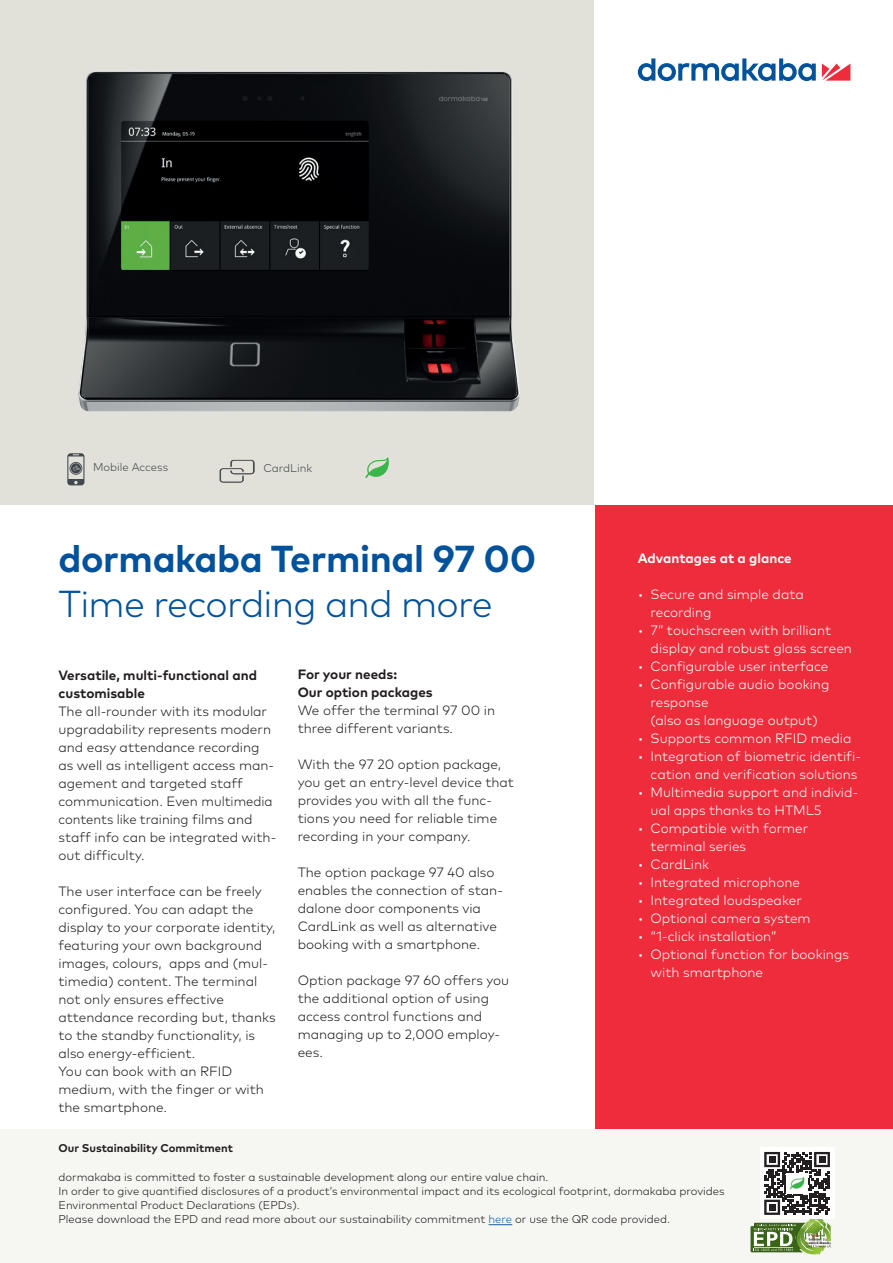
<style>
.page{position:relative;width:893px;height:1263px;background:#fff}
.page>*{position:absolute;margin:0;border:0;box-sizing:border-box;transform-origin:0 0}
.t1{font:700 37.5px "Mark Pro";letter-spacing:-.01em;color:#01519b}
.t2{font:300 37.5px "Mark Pro";letter-spacing:-.02em;color:#01519b}
.t3{font:300 13.5px/18px "Mark Pro";color:#231f20}
.t4{font:300 13.5px/18px "Mark Pro";color:#fff}
.t5{font:700 13.5px/18px "Mark Pro";color:#231f20}
.t6{font:700 13.5px "Mark Pro";color:#fff}
.t7{font:300 11.25px/14.2px "Mark Pro";color:#231f20}
.t8{font:700 11.25px "Mark Pro";color:#231f20}
.t9{font:300 11.25px "Mark Pro";color:#41494e}
.s1{color:#175d9e}
</style>
<div class="page">
<svg style="left:822px;top:64px;width:28px;height:17px"></svg>
<svg style="left:638px;top:58px;width:178px;height:23px"></svg>
<div style="left:595px;top:505px;width:298px;height:624px;background:#ee2c3b"></div>
<div style="left:0;top:0;width:594px;height:504px;background:#e2e1d9"></div>
<img style="left:78px;top:71px;width:442px;height:341px">
<div style="left:0;top:1129px;width:893px;height:134px;background:#f6f6f3"></div>
<svg style="left:489px;top:1224px;width:23px;height:1px"></svg>
<div style="left:760px;top:1147px;width:74px;height:72px;background:#fff"></div>
<svg style="left:750px;top:1152px;width:82px;height:103px"></svg>
<hr style="left:754px;top:1247px;width:39px;height:1px;background:#c0db88">
<svg style="left:365px;top:457px;width:24px;height:21px"></svg>
<img style="left:219px;top:459px;width:36px;height:24px">
<svg style="left:67px;top:453px;width:17px;height:32px"></svg>
<p class="t9" style="left:93px;top:459px;width:77px">Mobile Access</p>
<p class="t9" style="left:263px;top:459px;width:50px">CardLink</p>
<h1 class="t1" style="left:58px;top:530px;width:479px">dormakaba Terminal 97 00</h1>
<h1 class="t2" style="left:58px;top:575px;width:436px">Time recording and more</h1>
<p class="t5" style="left:58px;top:665px;width:200px">Versatile, multi-functional and customisable</p>
<p class="t3" style="left:58px;top:701px;width:219px">The all-rounder with its modular upgradability represents modern and easy attendance recording as well as intelligent access man&shy;agement and targeted staff communication. Even multimedia contents like training films and staff info can be integrated with&shy;out difficulty.</p>
<p class="t3" style="left:58px;top:881px;width:219px">The user interface can be freely configured. You can adapt the display to your corporate identity, featuring your own background images, colours, apps and (mul&shy;timedia) content. The terminal not only ensures effective attendance recording but, thanks to the standby functionality, is also energy-efficient.<br>You can book with an RFID medium, with the finger or with the smartphone.</p>
<p class="t5" style="left:298px;top:664px;width:137px">For your needs:<br>Our option packages</p>
<p class="t3" style="left:298px;top:701px;width:199px">We offer the terminal 97 00 in three different variants.</p>
<p class="t3" style="left:298px;top:755px;width:218px">With the 97 20 option package, you get an entry-level device that provides you with all the func&shy;tions you need for reliable time recording in your company.</p>
<p class="t3" style="left:298px;top:863px;width:207px">The option package 97 40 also enables the connection of stan&shy;dalone door components via<br>CardLink as well as alternative booking with a smartphone.</p>
<p class="t3" style="left:298px;top:971px;width:213px">Option package 97 60 offers you the additional option of using access control functions and managing up to 2,000 employ&shy;ees.</p>
<p class="t6" style="left:638px;top:547px;width:155px">Advantages at a glance</p>
<p class="t4" style="left:651px;top:584px;width:155px;text-indent:-13px">• Secure and simple data recording</p>
<p class="t4" style="left:651px;top:620px;width:203px;text-indent:-13px">• 7” touchscreen with brilliant display and robust glass screen</p>
<p class="t4" style="left:638px;top:656px;width:192px">• Configurable user interface</p>
<p class="t4" style="left:651px;top:674px;width:180px;text-indent:-13px">• Configurable audio booking response<br>(also as language output)</p>
<p class="t4" style="left:638px;top:728px;width:215px">• Supports common RFID media</p>
<p class="t4" style="left:638px;top:746px;width:225px;text-align:right">• Integration of biometric identifi&shy;cation and verification solutions</p>
<p class="t4" style="left:651px;top:782px;width:209px;text-indent:-13px">• Multimedia support and individ&shy;ual apps thanks to HTML5</p>
<p class="t4" style="left:651px;top:818px;width:159px;text-indent:-13px">• Compatible with former terminal series</p>
<p class="t4" style="left:638px;top:854px;width:73px">• CardLink</p>
<p class="t4" style="left:638px;top:872px;width:164px">• Integrated microphone</p>
<p class="t4" style="left:638px;top:890px;width:166px">• Integrated loudspeaker</p>
<p class="t4" style="left:638px;top:908px;width:174px">• Optional camera system</p>
<p class="t4" style="left:638px;top:926px;width:140px">• “1-click installation”</p>
<p class="t4" style="left:651px;top:944px;width:200px;text-indent:-13px">• Optional function for bookings with smartphone</p>
<p class="t8" style="left:58px;top:1139px;width:176px">Our Sustainability Commitment</p>
<p class="t7" style="left:58px;top:1168px;width:668px">dormakaba is committed to foster a sustainable development along our entire value chain.<br>In order to give quantified disclosures of a product’s environmental impact and its ecological footprint, dormakaba provides Environmental Product Declarations (EPDs).<br>Please download the EPD and read more about our sustainability commitment <span class="s1">here</span> or use the QR code provided.</p>
</div>
